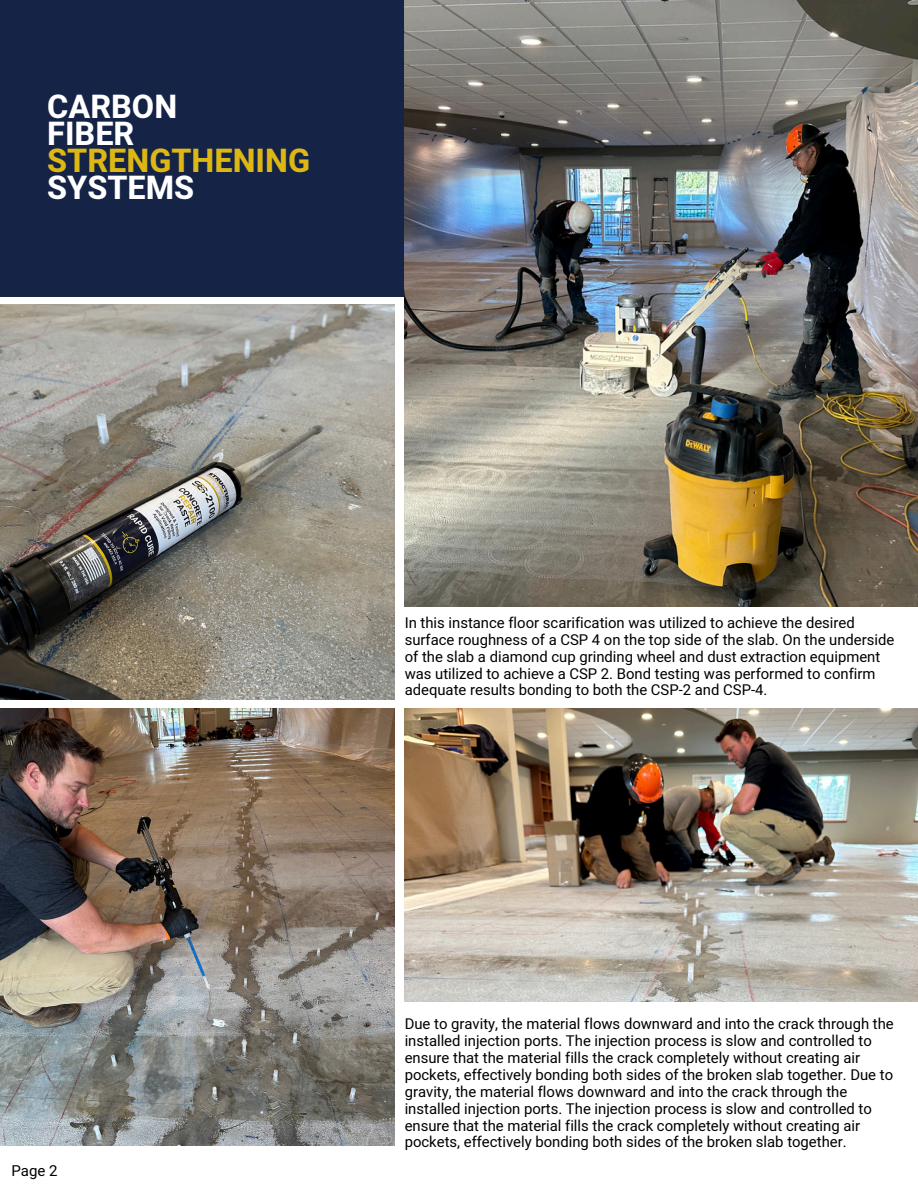
<style>
.page{position:relative;width:918px;height:1188px;background:#fff}
.page>*{position:absolute;margin:0;border:0;box-sizing:border-box;transform-origin:0 0}
.t1{font:700 32.4px/27px "Heebo";color:#fff}
.t2{font:15px "Heebo";color:#000}
.t3{font:14.85px/16.8px "Heebo";color:#000}
.s1{color:#ddb814}
</style>
<div class="page">
<img style="left:405px;top:709px;width:513px;height:292px">
<div style="left:0;top:0;width:918px;height:297px;background:#152346"></div>
<img style="left:0;top:709px;width:395px;height:436px">
<img style="left:0;top:305px;width:395px;height:395px">
<img style="left:405px;top:0;width:513px;height:606px">
<p class="t1" style="left:47px;top:94px;width:264px">CARBON<br>FIBER<br><span class="s1">STRENGTHENING<br></span>SYSTEMS</p>
<p class="t2" style="left:12px;top:1160px;width:48px">Page 2</p>
<p class="t3" style="left:405px;top:615px;width:491px">In this instance floor scarification was utilized to achieve the desired surface roughness of a CSP 4 on the top side of the slab. On the underside of the slab a diamond cup grinding wheel and dust extraction equipment was utilized to achieve a CSP 2. Bond testing was performed to confirm adequate results bonding to both the CSP-2 and CSP-4.</p>
<p class="t3" style="left:405px;top:1016px;width:491px">Due to gravity, the material flows downward and into the crack through the installed injection ports. The injection process is slow and controlled to ensure that the material fills the crack completely without creating air pockets, effectively bonding both sides of the broken slab together. Due to gravity, the material flows downward and into the crack through the installed injection ports. The injection process is slow and controlled to ensure that the material fills the crack completely without creating air pockets, effectively bonding both sides of the broken slab together.</p>
</div>
